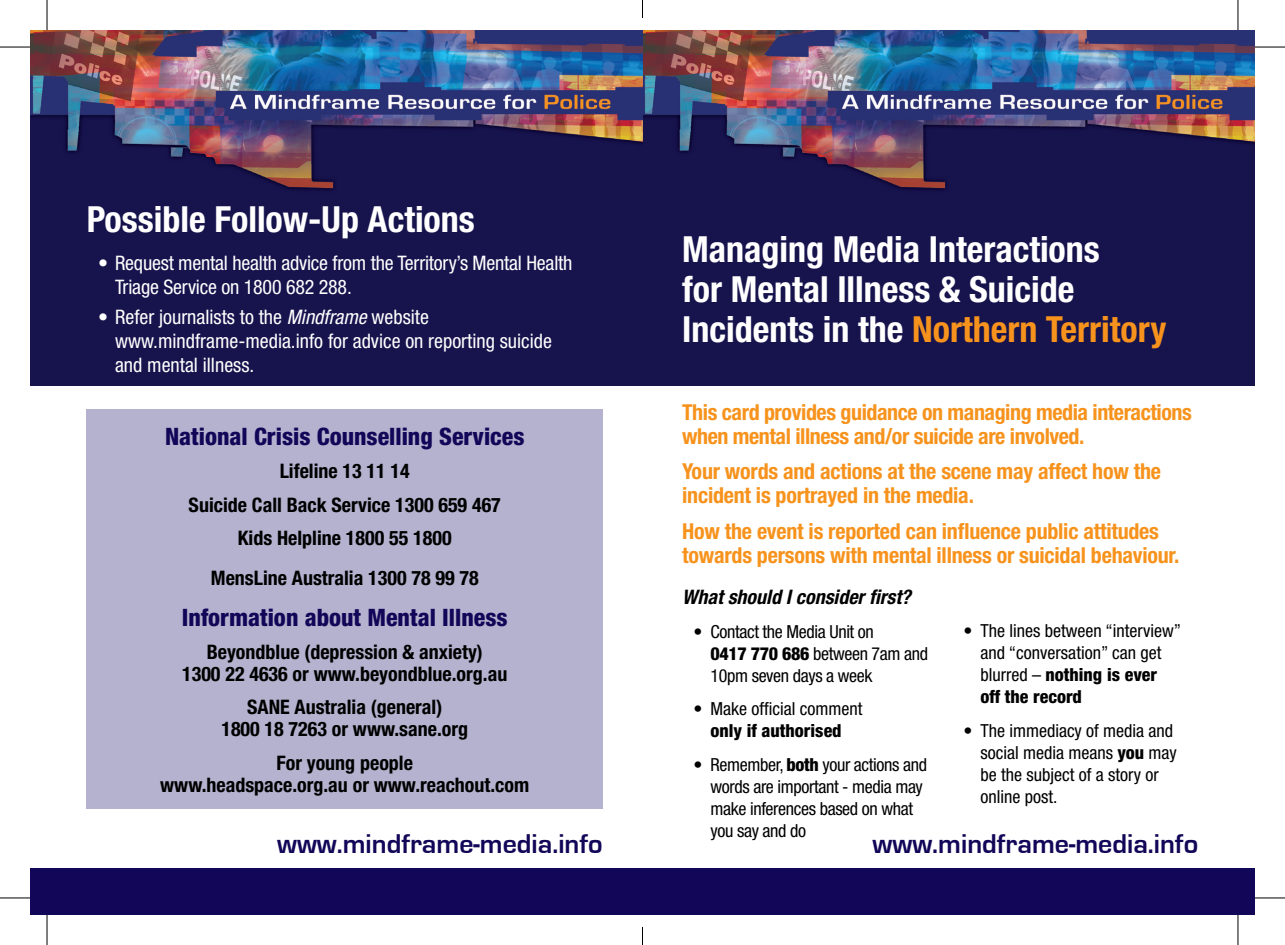
<style>
.page{position:relative;width:1285px;height:945px;background:#fff}
.page>*{position:absolute;margin:0;border:0;box-sizing:border-box;transform-origin:0 0}
.t1{font:700 condensed 36px/40px "Helvetica Neue";color:#fff}
.t2{font:700 28px "Eurostile";color:#110658}
.t3{font:800 condensed 24px "Helvetica Neue";color:#110658}
.t4{font:700 condensed 22px/24px "Helvetica Neue";letter-spacing:-.01em;color:#f7931d}
.t5{font:700 condensed 20px/22px "Helvetica Neue";color:#000;text-align:center}
.t6{font:condensed 20px/24px "Helvetica Neue";color:#fff}
.t7{font:italic 700 condensed 20px "Helvetica Neue";color:#000}
.t8{font:condensed 18px/22px "Helvetica Neue";letter-spacing:-.005em;color:#000}
.s1{font-style:italic}
.s2{color:#f7931d}
.s3{font-weight:800}
</style>
<div class="page">
<img style="left:30px;top:30px;width:1225px;height:356px">
<div style="left:30px;top:868px;width:1225px;height:46px;background:#110658"></div>
<div style="left:87px;top:408px;width:516px;height:400px;background:#b4b2ce"></div>
<hr style="left:0;top:47px;width:30px;height:1px;background:#000">
<hr style="left:1255px;top:47px;width:30px;height:1px;background:#000">
<hr style="left:0;top:897px;width:30px;height:1px;background:#000">
<hr style="left:1255px;top:897px;width:30px;height:1px;background:#000">
<hr style="left:47px;top:0;width:1px;height:30px;background:#000">
<hr style="left:47px;top:914px;width:1px;height:30px;background:#000">
<hr style="left:1237px;top:0;width:1px;height:30px;background:#000">
<hr style="left:1237px;top:914px;width:1px;height:30px;background:#000">
<svg style="left:642px;top:0;width:1px;height:18px"></svg>
<svg style="left:642px;top:927px;width:1px;height:17px"></svg>
<p class="t1" style="left:87px;top:199px;width:390px">Possible Follow-Up Actions</p>
<p class="t6" style="left:115px;top:251px;width:459px;text-indent:-17px">• Request mental health advice from the Territory’s Mental Health<br>Triage Service on 1800 682 288.</p>
<p class="t6" style="left:115px;top:304px;width:438px;text-indent:-17px">• Refer journalists to the <span class="s1">Mindframe</span> website www.mindframe-media.info for advice on reporting suicide and mental illness.</p>
<p class="t1" style="left:682px;top:229px;width:486px">Managing Media Interactions<br>for Mental Illness &amp; Suicide<br>Incidents in the <span class="s2">Northern Territory</span></p>
<p class="t4" style="left:682px;top:400px;width:511px">This card provides guidance on managing media interactions when mental illness and/or suicide are involved.</p>
<p class="t4" style="left:682px;top:459px;width:480px">Your words and actions at the scene may affect how the incident is portrayed in the media.</p>
<p class="t4" style="left:682px;top:518px;width:498px">How the event is reported can influence public attitudes towards persons with mental illness or suicidal behaviour.</p>
<p class="t7" style="left:682px;top:585px;width:230px">What should I consider first?</p>
<p class="t8" style="left:710px;top:620px;width:219px;text-indent:-17px">• Contact the Media Unit on<br><span class="s3">0417 770 686</span> between 7am and<br>10pm seven days a week</p>
<p class="t8" style="left:693px;top:697px;width:170px;text-align:center">• Make official comment <span class="s3">only if authorised</span></p>
<p class="t8" style="left:710px;top:753px;width:218px;text-indent:-17px">• Remember, <span class="s3">both</span> your actions and words are important - media may make inferences based on what you say and do</p>
<p class="t3" style="left:165px;top:421px;width:361px">National Crisis Counselling Services</p>
<p class="t5" style="left:280px;top:460px;width:132px">Lifeline 13 11 14</p>
<p class="t5" style="left:189px;top:493px;width:314px">Suicide Call Back Service 1300 659 467</p>
<p class="t5" style="left:238px;top:526px;width:215px">Kids Helpline 1800 55 1800</p>
<p class="t5" style="left:211px;top:567px;width:269px">MensLine Australia 1300 78 99 78</p>
<p class="t3" style="left:182px;top:602px;width:327px">Information about Mental Illness</p>
<p class="t5" style="left:182px;top:640px;width:327px">Beyondblue (depression &amp; anxiety)<br>1300 22 4636 or www.beyondblue.org.au</p>
<p class="t5" style="left:221px;top:695px;width:248px">SANE Australia (general)<br>1800 18 7263 or www.sane.org</p>
<p class="t5" style="left:160px;top:751px;width:370px">For young people<br>www.headspace.org.au or www.reachout.com</p>
<p class="t8" style="left:980px;top:619px;width:202px;text-indent:-17px">• The lines between “interview” and “conversation” can get blurred – <span class="s3">nothing is ever off the record</span></p>
<p class="t8" style="left:980px;top:719px;width:198px;text-indent:-17px">• The immediacy of media and social media means <span class="s3">you</span> may be the subject of a story or online post.</p>
<p class="t2" style="left:277px;top:828px;width:327px">www.mindframe-media.info</p>
<p class="t2" style="left:872px;top:828px;width:327px">www.mindframe-media.info</p>
</div>
